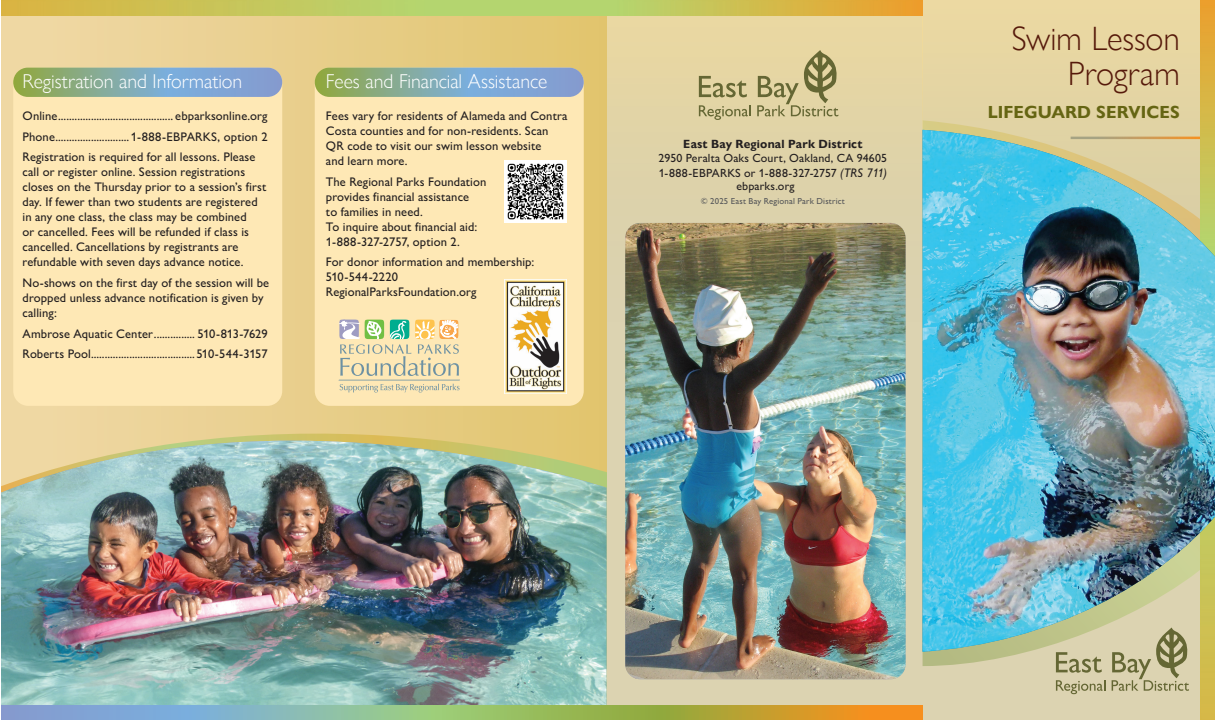
<style>
.page{position:relative;width:1215px;height:720px;background:#fff}
.page>*{position:absolute;margin:0;border:0;box-sizing:border-box;transform-origin:0 0}
.Gill_Sans_Nova_10_pt_Paragraph{font:300 33.75px/35px "Gill Sans Nova";letter-spacing:-.01em;color:#56190a;text-align:right}
.Gill_Sans_Nova_10_pt_Paragraph-2{font:300 20px "Gill Sans Nova";color:#fff}
.Gill_Sans_Medium_Nova_10pt{font:300 20px "Gill Sans Nova";color:#fff}
.Gill_Sans_Nova_10_pt_Paragraph-3{font:700 17.5px "Gill Sans Nova";letter-spacing:.005em;color:#656513}
.Gill_Sans_Medium_Nova_10pt-2{font:500 12.5px/15px "Gill Sans Nova";letter-spacing:.01em;color:#231f20}
.Gill_Sans_Nova_10_pt_Paragraph-4{font:500 12.5px/15px "Gill Sans Nova";letter-spacing:.01em;color:#231f20}
.Body_text_Nova_Medium_9_5_pt{font:500 11.88px/13.8px "Gill Sans Nova";letter-spacing:.015em;color:#231f20}
.Body_text_Nova_Medium_9_5_pt-2{font:700 11.88px "Gill Sans Nova";letter-spacing:.015em;color:#231f20}
.Body_text_Nova_Medium_9_5_pt-3{font:500 8.75px "Gill Sans Nova";letter-spacing:.025em;color:#57585a}
.s1{font-style:italic;font-size:12.5px}
</style>
<div class="page">
<div style="left:0;top:0;width:608px;height:720px;background:linear-gradient(to right,#f0d9a8,#e1c46e)"></div>
<svg style="left:1px;top:378px;width:605px;height:63px;background:#e7cd88"></svg>
<img style="left:1px;top:441px;width:605px;height:264px">
<div style="left:607px;top:0;width:608px;height:720px;background:#dcd3b1"></div>
<div style="left:923px;top:0;width:292px;height:257px;background:#e6d6a3"></div>
<svg style="left:923px;top:120px;width:133px;height:546px"></svg>
<svg style="left:1056px;top:652px;width:46px;height:21px"></svg>
<svg style="left:1056px;top:680px;width:49px;height:14px"></svg>
<svg style="left:1112px;top:652px;width:77px;height:39px"></svg>
<div style="left:608px;top:0;width:315px;height:321px;background:#e0d3a7"></div>
<img style="left:1px;top:1px;width:921px;height:14px">
<img style="left:923px;top:130px;width:292px;height:522px">
<svg style="left:1px;top:705px;width:921px;height:15px;background:#9eae7c"></svg>
<svg style="left:699px;top:76px;width:48px;height:21px"></svg>
<svg style="left:699px;top:105px;width:52px;height:15px"></svg>
<svg style="left:757px;top:50px;width:81px;height:66px"></svg>
<div style="left:13px;top:68px;width:269px;height:338px;background:#fee8b5;border-radius:15px"></div>
<div style="left:315px;top:68px;width:269px;height:338px;background:#fee8b5;border-radius:15px"></div>
<svg style="left:13px;top:68px;width:269px;height:29px;background:#83a8ac"></svg>
<svg style="left:315px;top:68px;width:269px;height:29px;background:#83a8ac"></svg>
<img style="left:625px;top:223px;width:281px;height:456px">
<img style="left:505px;top:279px;width:62px;height:115px">
<svg style="left:338px;top:319px;width:122px;height:74px"></svg>
<img style="left:505px;top:161px;width:62px;height:62px">
<hr style="left:0;top:0;width:1215px;height:1px;background:#fff">
<hr style="left:0;top:0;width:1px;height:720px;background:#fff">
<p class="Gill_Sans_Medium_Nova_10pt" style="left:23px;top:70px;width:221px">Registration and Information</p>
<p class="Gill_Sans_Medium_Nova_10pt-2" style="left:23px;top:108px;width:246px">Online.......................................... ebparksonline.org</p>
<p class="Gill_Sans_Medium_Nova_10pt-2" style="left:23px;top:129px;width:247px">Phone........................... 1-888-EBPARKS, option 2</p>
<p class="Gill_Sans_Medium_Nova_10pt-2" style="left:23px;top:150px;width:245px">Registration is required for all lessons. Please call or register online. Session registrations closes on the Thursday prior to a session’s first day. If fewer than two students are registered in any one class, the class may be combined<br>or cancelled. Fees will be refunded if class is cancelled. Cancellations by registrants are refundable with seven days advance notice.</p>
<p class="Gill_Sans_Medium_Nova_10pt-2" style="left:23px;top:275px;width:248px">No-shows on the first day of the session will be dropped unless advance notification is given by calling:</p>
<p class="Gill_Sans_Medium_Nova_10pt-2" style="left:23px;top:326px;width:247px">Ambrose Aquatic Center............... 510-813-7629</p>
<p class="Gill_Sans_Medium_Nova_10pt-2" style="left:23px;top:346px;width:246px">Roberts Pool......................................510-544-3157</p>
<p class="Gill_Sans_Nova_10_pt_Paragraph-2" style="left:326px;top:70px;width:223px">Fees and Financial Assistance</p>
<p class="Gill_Sans_Nova_10_pt_Paragraph-4" style="left:326px;top:108px;width:243px">Fees vary for residents of Alameda and Contra Costa counties and for non-residents. Scan QR code to visit our swim lesson website<br>and learn more.</p>
<p class="Gill_Sans_Nova_10_pt_Paragraph-4" style="left:326px;top:174px;width:162px">The Regional Parks Foundation provides financial assistance<br>to families in need.<br>To inquire about financial aid:<br>1-888-327-2757, option 2.</p>
<p class="Gill_Sans_Nova_10_pt_Paragraph-4" style="left:326px;top:255px;width:210px">For donor information and membership:<br>510-544-2220</p>
<p class="Gill_Sans_Nova_10_pt_Paragraph-4" style="left:326px;top:285px;width:152px">RegionalParksFoundation.org</p>
<p class="Body_text_Nova_Medium_9_5_pt-2" style="left:683px;top:137px;width:181px">East Bay Regional Park District</p>
<p class="Body_text_Nova_Medium_9_5_pt" style="left:659px;top:150px;width:230px">2950 Peralta Oaks Court, Oakland, CA 94605</p>
<p class="Body_text_Nova_Medium_9_5_pt" style="left:736px;top:165px;width:152px;text-indent:-78px">1-888-EBPARKS or 1-888-327-2757 <span class="s1">(TRS 711) </span>ebparks.org</p>
<p class="Body_text_Nova_Medium_9_5_pt-3" style="left:701px;top:196px;width:146px">© 2025 East Bay Regional Park District</p>
<p class="Gill_Sans_Nova_10_pt_Paragraph" style="left:1012px;top:21px;width:169px">Swim Lesson<br>Program</p>
<p class="Gill_Sans_Nova_10_pt_Paragraph-3" style="left:988px;top:102px;width:194px">LIFEGUARD SERVICES</p>
</div>
